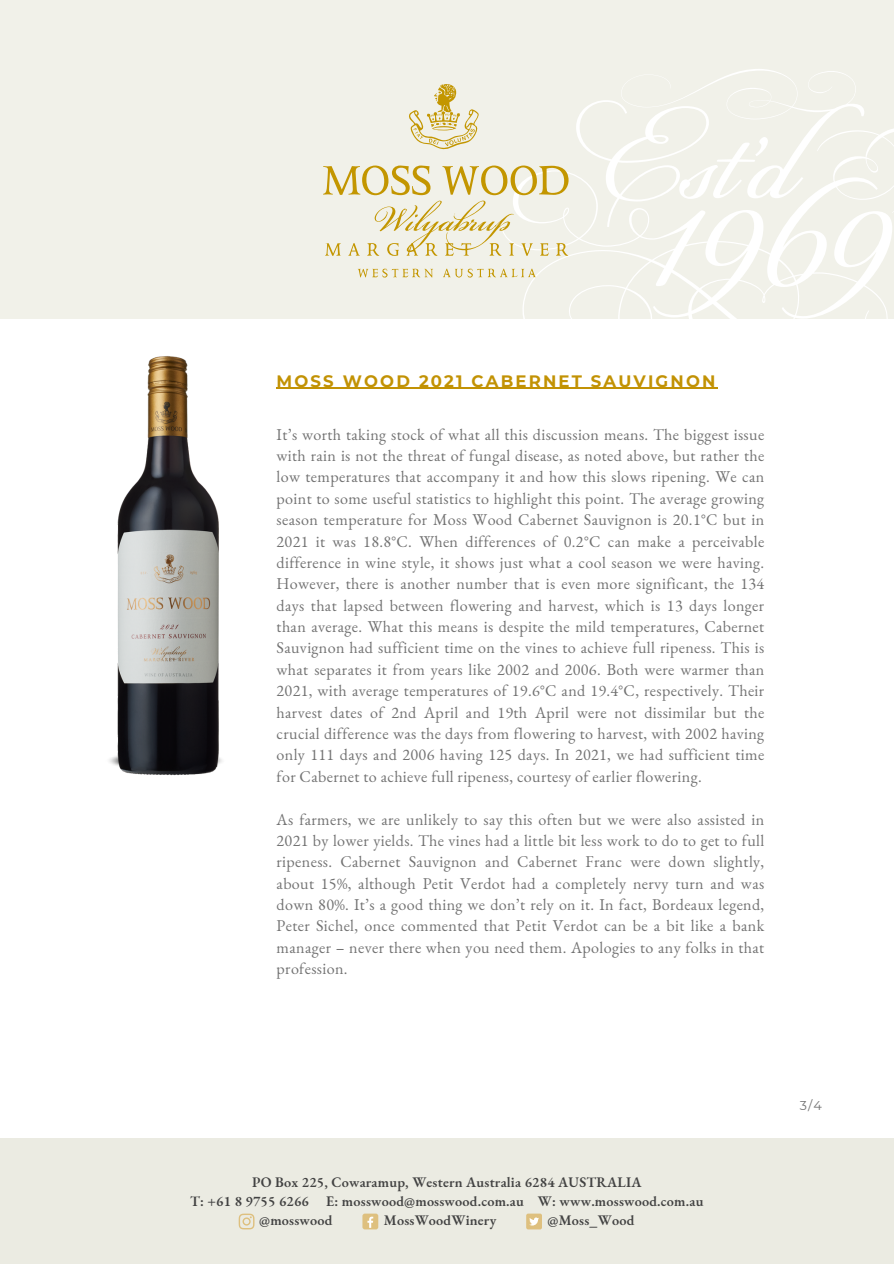
<style>
.page{position:relative;width:894px;height:1264px;background:#fff}
.page>*{position:absolute;margin:0;border:0;box-sizing:border-box;transform-origin:0 0}
.t1{font:700 16.5px "Montserrat";letter-spacing:.13em;color:#c29204}
.t2{font:16.05px/21.3px "EB Garamond";letter-spacing:.02em;color:#727272;text-align:justify}
.t3{font:600 14.25px "EB Garamond";letter-spacing:.015em;color:#424242}
.t4{font:12.75px "Montserrat";color:#727272}
</style>
<div class="page">
<div style="left:0;top:0;width:893px;height:318px;background:#f1f1e9"></div>
<svg style="left:501px;top:129px;width:392px;height:190px"></svg>
<svg style="left:576px;top:69px;width:288px;height:158px"></svg>
<svg style="left:323px;top:84px;width:245px;height:193px"></svg>
<img style="left:109px;top:356px;width:113px;height:420px">
<div style="left:0;top:1137px;width:893px;height:126px;background:#ebebe2"></div>
<div style="left:526px;top:1213px;width:16px;height:16px;background:#dec07f;border-radius:2px"></div>
<svg style="left:529px;top:1217px;width:10px;height:8px"></svg>
<svg style="left:238px;top:1213px;width:16px;height:16px"></svg>
<div style="left:362px;top:1213px;width:16px;height:16px;background:#dec07f;border-radius:2px"></div>
<svg style="left:367px;top:1216px;width:6px;height:11px"></svg>
<hr style="left:276px;top:388px;width:441px;height:1px;background:#c29204">
<p class="t1" style="left:276px;top:371px;width:440px">MOSS WOOD 2021 CABERNET SAUVIGNON</p>
<h1 class="t2" style="left:276px;top:423px;width:489px">It’s worth taking stock of what all this discussion means. The biggest issue with rain is not the threat of fungal disease, as noted above, but rather the low temperatures that accompany it and how this slows ripening. We can point to some useful statistics to highlight this point. The average growing season temperature for Moss Wood Cabernet Sauvignon is 20.1°C but in 2021 it was 18.8°C. When differences of 0.2°C can make a perceivable difference in wine style, it shows just what a cool season we were having.<br>However, there is another number that is even more significant, the 134 days that lapsed between flowering and harvest, which is 13 days longer than average. What this means is despite the mild temperatures, Cabernet Sauvignon had sufficient time on the vines to achieve full ripeness. This is what separates it from years like 2002 and 2006. Both were warmer than 2021, with average temperatures of 19.6°C and 19.4°C, respectively. Their harvest dates of 2nd April and 19th April were not dissimilar but the crucial difference was the days from flowering to harvest, with 2002 having only 111 days and 2006 having 125 days. In 2021, we had sufficient time for Cabernet to achieve full ripeness, courtesy of earlier flowering.</h1>
<h2 class="t2" style="left:276px;top:808px;width:489px">As farmers, we are unlikely to say this often but we were also assisted in 2021 by lower yields. The vines had a little bit less work to do to get to full ripeness. Cabernet Sauvignon and Cabernet Franc were down slightly, about 15%, although Petit Verdot had a completely nervy turn and was down 80%. It’s a good thing we don’t rely on it. In fact, Bordeaux legend, Peter Sichel, once commented that Petit Verdot can be a bit like a bank manager – never there when you need them. Apologies to any folks in that profession.</h2>
<p class="t3" style="left:252px;top:1172px;width:391px">PO Box 225, Cowaramup, Western Australia 6284 AUSTRALIA</p>
<p class="t3" style="left:190px;top:1191px;width:514px">T: +61 8 9755 6266 E: mosswood@mosswood.com.au W: www.mosswood.com.au</p>
<p class="t3" style="left:259px;top:1210px;width:75px">@mosswood</p>
<p class="t3" style="left:384px;top:1210px;width:114px">MossWoodWinery</p>
<p class="t3" style="left:547px;top:1210px;width:88px">@Moss_Wood</p>
<h2 class="t4" style="left:799px;top:1097px;width:24px">3/4</h2>
</div>
